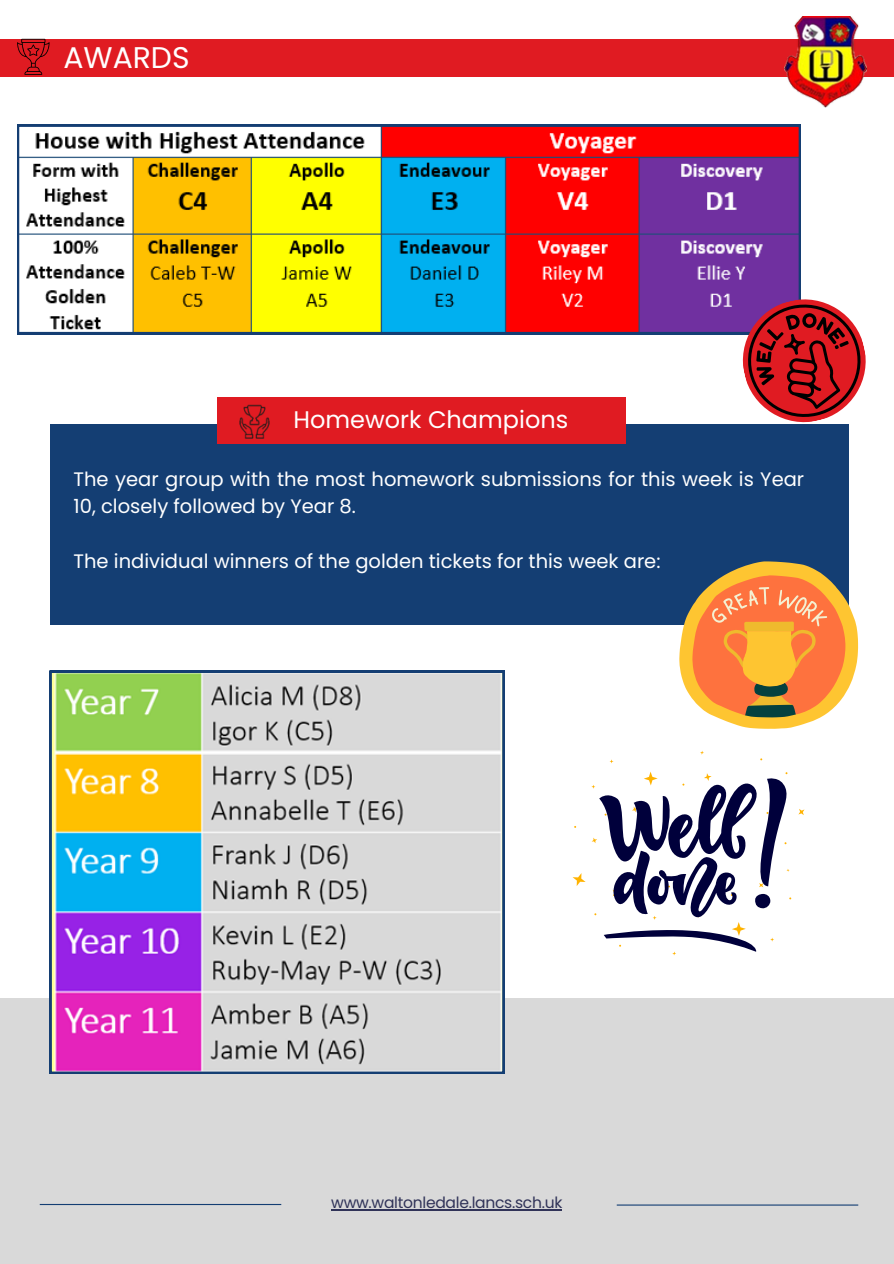
<style>
.page{position:relative;width:894px;height:1264px;background:#fff}
.page>*{position:absolute;margin:0;border:0;box-sizing:border-box;transform-origin:0 0}
.t1{font:29.85px "Poppins";color:#fff}
.t2{font:24px "Poppins";color:#fff}
.t3{font:19.5px/27px "Poppins";color:#fff}
.t4{font:15.6px "Poppins";letter-spacing:-.02em;color:#303358}
</style>
<div class="page">
<div style="left:0;top:39px;width:893px;height:38px;background:#e01b22"></div>
<div style="left:0;top:998px;width:893px;height:265px;background:#d9d9d9"></div>
<div style="left:50px;top:424px;width:798px;height:201px;background:#143e73"></div>
<hr style="left:40px;top:1203px;width:241px;height:1px;background:#143e73">
<div style="left:216px;top:397px;width:409px;height:46px;background:#e01b22"></div>
<img style="left:239px;top:404px;width:31px;height:34px">
<svg style="left:17px;top:39px;width:33px;height:36px"></svg>
<img style="left:784px;top:17px;width:82px;height:91px">
<svg style="left:798px;top:809px;width:6px;height:6px"></svg>
<svg style="left:572px;top:873px;width:13px;height:13px"></svg>
<svg style="left:591px;top:771px;width:200px;height:184px"></svg>
<hr style="left:616px;top:1204px;width:242px;height:1px;background:#143e73">
<svg style="left:679px;top:561px;width:178px;height:168px"></svg>
<svg style="left:50px;top:670px;width:454px;height:403px;background:#bdb6bc"></svg>
<svg style="left:17px;top:125px;width:783px;height:209px;background:#b28466"></svg>
<svg style="left:730px;top:287px;width:136px;height:147px"></svg>
<hr style="left:331px;top:1209px;width:231px;height:1px;background:#303358">
<h3 class="t1" style="left:63px;top:37px;width:128px">AWARDS</h3>
<h3 class="t2" style="left:293px;top:402px;width:276px">Homework Champions</h3>
<p class="t3" style="left:74px;top:466px;width:732px">The year group with the most homework submissions for this week is Year<br>10, closely followed by Year 8.</p>
<p class="t3" style="left:74px;top:547px;width:588px">The individual winners of the golden tickets for this week are:</p>
<h2 class="t4" style="left:331px;top:1191px;width:232px">www.waltonledale.lancs.sch.uk</h2>
</div>
